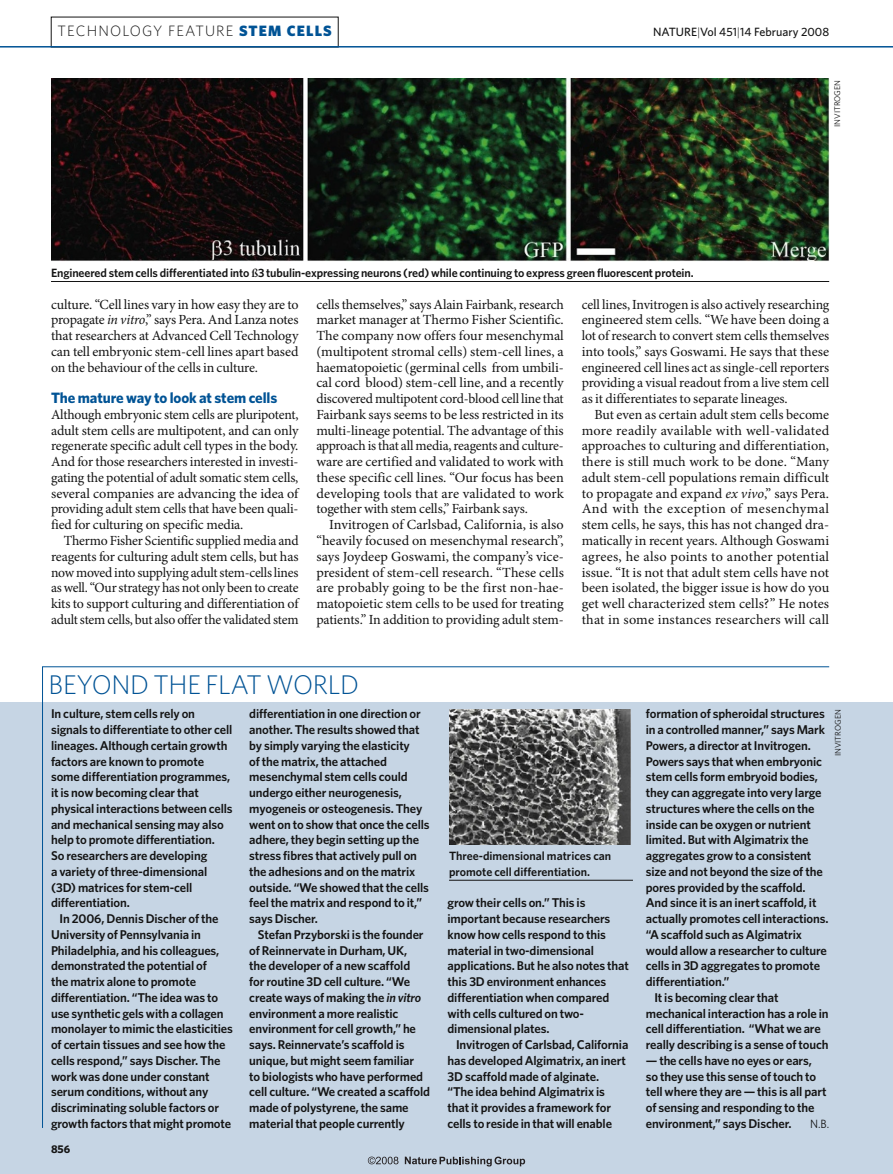
<style>
.page{position:relative;width:893px;height:1174px;background:#fff}
.page>*{position:absolute;margin:0;border:0;box-sizing:border-box;transform-origin:0 0}
.t1{font:300 27px "Whitney";letter-spacing:-.01em;color:#005395}
.t2{font:700 15px "Whitney";letter-spacing:-.005em;color:#005395}
.t3{font:300 15px "Whitney";letter-spacing:.075em;color:#141414}
.t4{font:13.95px/15.8px "Minion Pro";letter-spacing:-.01em;color:#141414;text-align:justify}
.t5{font:600 12.75px/15.8px "Whitney";letter-spacing:-.01em;color:#141414}
.t6{font:600 12px/15.8px "Whitney";letter-spacing:-.01em;color:#141414}
.t7{font:500 12px "Whitney";color:#141414}
.t8{font:12px "Whitney";color:#141414;scale:.95 1}
.t9{font:700 11.25px "Whitney";color:#141414}
.t10{font:8.25px "Whitney";color:#141414}
.s1{font-weight:900;color:#005395}
.s2{font-weight:300}
.s3{font-family:"Minion Pro"}
.s4{font-style:italic}
</style>
<div class="page">
<div style="left:0;top:702px;width:893px;height:472px;background:#c6d5e4"></div>
<svg style="left:42px;top:666px;width:788px;height:462px"></svg>
<hr style="left:449px;top:880px;width:184px;height:1px;background:#141414">
<img style="left:449px;top:709px;width:181px;height:135px">
<img style="left:51px;top:79px;width:778px;height:182px">
<hr style="left:51px;top:281px;width:778px;height:1px;background:#141414">
<hr style="left:0;top:46px;width:893px;height:2px;background:#005395">
<svg style="left:405px;top:1156px;width:120px;height:10px"></svg>
<svg style="left:368px;top:1156px;width:30px;height:8px"></svg>
<p class="t3" style="left:58px;top:25px;width:276px">TECHNOLOGY FEATURE <span class="s1">STEM CELLS</span></p>
<p class="t7" style="left:653px;top:27px;width:178px">NATURE<span class="s2">|</span>Vol 451<span class="s2">|</span>14 February 2008</p>
<p class="t10" style="left:834px;top:127px;width:49px;rotate:-90deg">INVITROGEN</p>
<p class="t6" style="left:51px;top:266px;width:644px">Engineered stem cells differentiated into <span class="s3">ß</span>3 tubulin-expressing neurons (red) while continuing to express green fluorescent protein.</p>
<p class="t4" style="left:51px;top:297px;width:249px">culture. “Cell lines vary in how easy they are to propagate <span class="s4">in vitro</span>,” says Pera. And Lanza notes that researchers at Advanced Cell Technology can tell embryonic stem-cell lines apart based on the behaviour of the cells in culture.</p>
<p class="t2" style="left:51px;top:392px;width:228px">The mature way to look at stem cells</p>
<p class="t4" style="left:51px;top:408px;width:249px">Although embryonic stem cells are pluripotent, adult stem cells are multipotent, and can only regenerate specific adult cell types in the body.<br>And for those researchers interested in investi&shy;gating the potential of adult somatic stem cells, several companies are advancing the idea of providing adult stem cells that have been quali&shy;fied for culturing on specific media.</p>
<p class="t4" style="left:51px;top:534px;width:249px;text-indent:13px">Thermo Fisher Scientific supplied media and reagents for culturing adult stem cells, but has now moved into supplying adult stem-cells lines as well. “Our strategy has not only been to create kits to support culturing and differentiation of adult stem cells, but also offer the validated stem</p>
<p class="t4" style="left:316px;top:297px;width:249px">cells themselves,” says Alain Fairbank, research market manager at Thermo Fisher Scientific.<br>The company now offers four mesenchymal (multipotent stromal cells) stem-cell lines, a haematopoietic (germinal cells from umbili&shy;cal cord blood) stem-cell line, and a recently discovered multipotent cord-blood cell line that Fairbank says seems to be less restricted in its multi-lineage potential. The advantage of this approach is that all media, reagents and culture&shy;ware are certified and validated to work with these specific cell lines. “Our focus has been developing tools that are validated to work together with stem cells,” Fairbank says.</p>
<p class="t4" style="left:316px;top:518px;width:249px;text-indent:13px">Invitrogen of Carlsbad, California, is also “heavily focused on mesenchymal research”, says Joydeep Goswami, the company’s vice&shy;president of stem-cell research. “These cells are probably going to be the first non-hae&shy;matopoietic stem cells to be used for treating patients.” In addition to providing adult stem-</p>
<p class="t4" style="left:582px;top:297px;width:249px">cell lines, Invitrogen is also actively researching engineered stem cells. “We have been doing a lot of research to convert stem cells themselves into tools,” says Goswami. He says that these engineered cell lines act as single-cell reporters providing a visual readout from a live stem cell as it differentiates to separate lineages.</p>
<p class="t4" style="left:582px;top:408px;width:249px;text-indent:13px">But even as certain adult stem cells become more readily available with well-validated approaches to culturing and differentiation, there is still much work to be done. “Many adult stem-cell populations remain difficult to propagate and expand <span class="s4">ex vivo</span>,” says Pera.<br>And with the exception of mesenchymal stem cells, he says, this has not changed dra&shy;matically in recent years. Although Goswami agrees, he also points to another potential issue. “It is not that adult stem cells have not been isolated, the bigger issue is how do you get well characterized stem cells?” He notes that in some instances researchers will call</p>
<h1 class="t1" style="left:48px;top:674px;width:312px">BEYOND THE FLAT WORLD</h1>
<p class="t5" style="left:51px;top:707px;width:183px">In culture, stem cells rely on signals to differentiate to other cell lineages. Although certain growth factors are known to promote some differentiation programmes, it is now becoming clear that physical interactions between cells and mechanical sensing may also help to promote differentiation.<br>So researchers are developing<br>a variety of three-dimensional (3D) matrices for stem-cell differentiation.</p>
<p class="t5" style="left:51px;top:911px;width:183px;text-indent:9px">In 2006, Dennis Discher of the<br>University of Pennsylvania in<br>Philadelphia, and his colleagues, demonstrated the potential of<br>the matrix alone to promote differentiation. “The idea was to use synthetic gels with a collagen monolayer to mimic the elasticities of certain tissues and see how the cells respond,” says Discher. The work was done under constant serum conditions, without any discriminating soluble factors or growth factors that might promote</p>
<p class="t9" style="left:51px;top:1144px;width:21px">856</p>
<p class="t5" style="left:249px;top:707px;width:182px">differentiation in one direction or another. The results showed that by simply varying the elasticity<br>of the matrix, the attached mesenchymal stem cells could undergo either neurogenesis, myogeneis or osteogenesis. They went on to show that once the cells adhere, they begin setting up the stress fibres that actively pull on the adhesions and on the matrix outside. “We showed that the cells feel the matrix and respond to it,” says Discher.</p>
<p class="t5" style="left:249px;top:927px;width:182px;text-indent:9px">Stefan Przyborski is the founder of Reinnervate in Durham, UK,<br>the developer of a new scaffold<br>for routine 3D cell culture. “We create ways of making the <span class="s4">in vitro </span>environment a more realistic environment for cell growth,” he says. Reinnervate’s scaffold is unique, but might seem familiar<br>to biologists who have performed cell culture. “We created a scaffold made of polystyrene, the same material that people currently</p>
<p class="t6" style="left:449px;top:849px;width:164px">Three-dimensional matrices can promote cell differentiation.</p>
<p class="t5" style="left:448px;top:896px;width:183px">grow their cells on.” This is important because researchers know how cells respond to this material in two-dimensional applications. But he also notes that this 3D environment enhances differentiation when compared with cells cultured on two&shy;dimensional plates.</p>
<p class="t5" style="left:448px;top:1037px;width:182px;text-indent:9px">Invitrogen of Carlsbad, California has developed Algimatrix, an inert 3D scaffold made of alginate.<br>“The idea behind Algimatrix is that it provides a framework for cells to reside in that will enable</p>
<p class="t5" style="left:646px;top:707px;width:180px">formation of spheroidal structures</p>
<p class="t5" style="left:646px;top:722px;width:181px">in a controlled manner,” says Mark</p>
<p class="t5" style="left:646px;top:738px;width:167px">Powers, a director at Invitrogen.</p>
<p class="t5" style="left:646px;top:754px;width:178px">Powers says that when embryonic</p>
<p class="t5" style="left:646px;top:770px;width:174px">stem cells form embryoid bodies,</p>
<p class="t5" style="left:646px;top:785px;width:177px">they can aggregate into very large</p>
<p class="t5" style="left:646px;top:801px;width:170px">structures where the cells on the</p>
<p class="t5" style="left:646px;top:817px;width:166px">inside can be oxygen or nutrient</p>
<p class="t5" style="left:646px;top:833px;width:164px">limited. But with Algimatrix the</p>
<p class="t5" style="left:646px;top:848px;width:167px">aggregates grow to a consistent</p>
<p class="t5" style="left:646px;top:864px;width:178px">size and not beyond the size of the</p>
<p class="t5" style="left:646px;top:880px;width:161px">pores provided by the scaffold.</p>
<p class="t5" style="left:646px;top:896px;width:172px">And since it is an inert scaffold, it</p>
<p class="t5" style="left:646px;top:911px;width:184px">actually promotes cell interactions.</p>
<p class="t5" style="left:646px;top:927px;width:158px">“A scaffold such as Algimatrix</p>
<p class="t5" style="left:646px;top:943px;width:183px">would allow a researcher to culture</p>
<p class="t5" style="left:646px;top:959px;width:176px">cells in 3D aggregates to promote</p>
<p class="t5" style="left:646px;top:974px;width:85px">differentiation.”</p>
<p class="t5" style="left:654px;top:990px;width:126px">It is becoming clear that</p>
<p class="t5" style="left:646px;top:1006px;width:184px">mechanical interaction has a role in</p>
<p class="t5" style="left:646px;top:1022px;width:176px">cell differentiation. “What we are</p>
<p class="t5" style="left:646px;top:1037px;width:184px">really describing is a sense of touch</p>
<p class="t5" style="left:646px;top:1053px;width:182px">— the cells have no eyes or ears, so they use this sense of touch to tell where they are — this is all part of sensing and responding to the environment,” says Discher.</p>
<p class="t10" style="left:835px;top:756px;width:49px;rotate:-90deg">INVITROGEN</p>
<p class="t8" style="left:810px;top:1119px;width:21px">N.B.</p>
</div>
